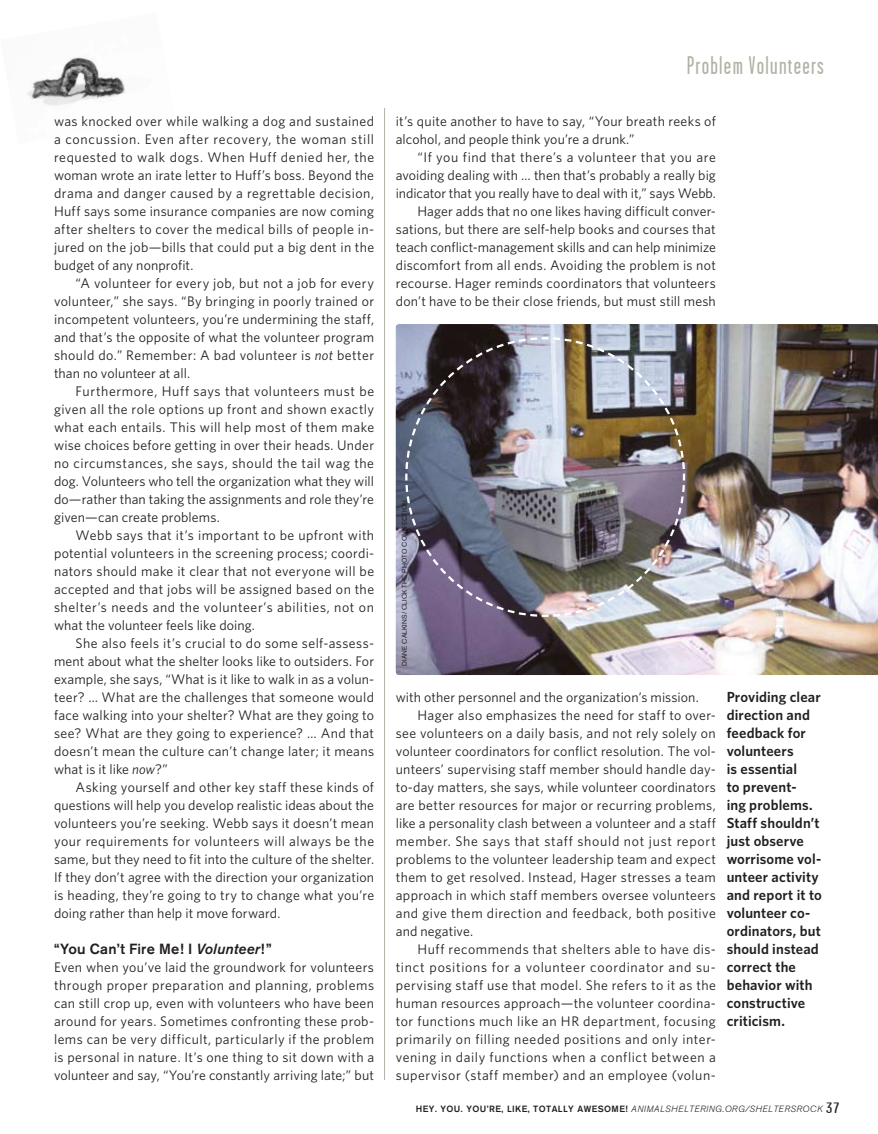
<style>
.page{position:relative;width:878px;height:1134px;background:#fff}
.page>*{position:absolute;margin:0;border:0;box-sizing:border-box;transform-origin:0 0}
.t1{font:25.5px "Garage Gothic";letter-spacing:.05em;color:#b2b1a5}
.t2{font:600 14.7px/18px "Whitney";letter-spacing:.01em;color:#231f20}
.t3{font:500 14.7px "Akzidenz Grotesk BE";letter-spacing:.015em;color:#231f20}
.t4{font:13.8px/18px "Whitney";letter-spacing:.02em;color:#231f20;text-align:justify}
.t5{font:13.8px "Whitney";letter-spacing:.04em;color:#231f20}
.t6{font:13.8px "Whitney";letter-spacing:.05em;color:#231f20}
.t7{font:500 9px "Akzidenz Grotesk BE";letter-spacing:.05em;color:#231f20}
.t8{font:6.75px "Akzidenz Grotesk BE";letter-spacing:.035em;color:#231f20}
.s1{font-style:italic}
.s2{font-weight:300;font-style:italic}
.s3{font-family:"Garage Gothic";font-weight:400;font-size:15px}
</style>
<div class="page">
<img style="left:27px;top:57px;width:98px;height:49px">
<hr style="left:384px;top:108px;width:1px;height:972px;background:#b2b1a5">
<img style="left:396px;top:324px;width:482px;height:351px">
<img style="left:404px;top:336px;width:282px;height:282px">
<p class="t4" style="left:54px;top:112px;width:322px">was knocked over while walking a dog and sustained a concussion. Even after recovery, the woman still requested to walk dogs. When Huff denied her, the woman wrote an irate letter to Huff’s boss. Beyond the drama and danger caused by a regrettable decision, Huff says some insurance companies are now coming after shelters to cover the medical bills of people in&shy;jured on the job—bills that could put a big dent in the budget of any nonprofit.</p>
<p class="t4" style="left:54px;top:274px;width:321px;text-indent:22px">“A volunteer for every job, but not a job for every volunteer,” she says. “By bringing in poorly trained or incompetent volunteers, you’re undermining the staff, and that’s the opposite of what the volunteer program should do.” Remember: A bad volunteer is <span class="s1">not</span> better than no volunteer at all.</p>
<p class="t4" style="left:54px;top:382px;width:321px;text-indent:22px">Furthermore, Huff says that volunteers must be given all the role options up front and shown exactly what each entails. This will help most of them make wise choices before getting in over their heads. Under no circumstances, she says, should the tail wag the dog. Volunteers who tell the organization what they will do—rather than taking the assignments and role they’re given—can create problems.</p>
<p class="t4" style="left:54px;top:526px;width:322px;text-indent:22px">Webb says that it’s important to be upfront with potential volunteers in the screening process; coordi&shy;nators should make it clear that not everyone will be accepted and that jobs will be assigned based on the shelter’s needs and the volunteer’s abilities, not on what the volunteer feels like doing.</p>
<p class="t4" style="left:54px;top:634px;width:321px;text-indent:22px">She also feels it’s crucial to do some self-assess&shy;ment about what the shelter looks like to outsiders. For example, she says, “What is it like to walk in as a volun&shy;teer? … What are the challenges that someone would face walking into your shelter? What are they going to see? What are they going to experience? … And that doesn’t mean the culture can’t change later; it means what is it like <span class="s1">now</span>?”</p>
<p class="t4" style="left:54px;top:778px;width:321px;text-indent:22px">Asking yourself and other key staff these kinds of questions will help you develop realistic ideas about the volunteers you’re seeking. Webb says it doesn’t mean your requirements for volunteers will always be the same, but they need to fit into the culture of the shelter.<br>If they don’t agree with the direction your organization is heading, they’re going to try to change what you’re doing rather than help it move forward.</p>
<p class="t3" style="left:54px;top:940px;width:219px">“You Can’t Fire Me! I <span class="s1">Volunteer</span>!”</p>
<p class="t4" style="left:54px;top:958px;width:321px">Even when you’ve laid the groundwork for volunteers through proper preparation and planning, problems can still crop up, even with volunteers who have been around for years. Sometimes confronting these prob&shy;lems can be very difficult, particularly if the problem is personal in nature. It’s one thing to sit down with a volunteer and say, “You’re constantly arriving late;” but</p>
<h1 class="t1" style="left:686px;top:52px;width:139px">Problem Volunteers</h1>
<p class="t4" style="left:396px;top:112px;width:321px">it’s quite another to have to say, “Your breath reeks of alcohol, and people think you’re a drunk.”</p>
<p class="t4" style="left:396px;top:148px;width:322px;text-align:right">“If you find that there’s a volunteer that you are avoiding dealing with … then that’s probably a really big indicator that you really have to deal with it,” says Webb.<br>Hager adds that no one likes having difficult conver&shy;sations, but there are self-help books and courses that teach conflict-management skills and can help minimize discomfort from all ends. Avoiding the problem is not recourse. Hager reminds coordinators that volunteers don’t have to be their close friends, but must still mesh</p>
<p class="t8" style="left:400px;top:666px;width:168px;rotate:-90deg">Diane Calkins/ Click the Photo Connection</p>
<p class="t4" style="left:396px;top:688px;width:304px">with other personnel and the organization’s mission.</p>
<p class="t4" style="left:417px;top:706px;width:300px">Hager also emphasizes the need for staff to over-</p>
<p class="t4" style="left:396px;top:724px;width:321px">see volunteers on a daily basis, and not rely solely on</p>
<p class="t4" style="left:396px;top:742px;width:321px">volunteer coordinators for conflict resolution. The vol-</p>
<p class="t4" style="left:396px;top:760px;width:321px">unteers’ supervising staff member should handle day-</p>
<p class="t4" style="left:396px;top:778px;width:321px">to-day matters, she says, while volunteer coordinators</p>
<p class="t4" style="left:396px;top:796px;width:321px">are better resources for major or recurring problems,</p>
<p class="t4" style="left:396px;top:814px;width:321px">like a personality clash between a volunteer and a staff</p>
<p class="t6" style="left:396px;top:833px;width:321px">member. She says that staff should not just report</p>
<p class="t4" style="left:396px;top:850px;width:321px">problems to the volunteer leadership team and expect</p>
<p class="t4" style="left:396px;top:868px;width:321px">them to get resolved. Instead, Hager stresses a team</p>
<p class="t4" style="left:396px;top:886px;width:321px">approach in which staff members oversee volunteers</p>
<p class="t4" style="left:396px;top:904px;width:321px">and give them direction and feedback, both positive</p>
<p class="t4" style="left:396px;top:922px;width:79px">and negative.</p>
<p class="t4" style="left:417px;top:940px;width:300px">Huff recommends that shelters able to have dis-</p>
<p class="t6" style="left:396px;top:959px;width:321px">tinct positions for a volunteer coordinator and su-</p>
<p class="t4" style="left:396px;top:976px;width:321px">pervising staff use that model. She refers to it as the</p>
<p class="t4" style="left:396px;top:994px;width:321px">human resources approach—the volunteer coordina-</p>
<p class="t4" style="left:396px;top:1012px;width:321px">tor functions much like an HR department, focusing</p>
<p class="t5" style="left:396px;top:1031px;width:321px">primarily on filling needed positions and only inter-</p>
<p class="t5" style="left:396px;top:1049px;width:321px">vening in daily functions when a conflict between a</p>
<p class="t4" style="left:396px;top:1066px;width:321px">supervisor (staff member) and an employee (volun-</p>
<p class="t2" style="left:726px;top:688px;width:97px">Providing clear direction and feedback for volunteers<br>is essential<br>to prevent-<br>ing problems.<br>Staff shouldn’t just observe worrisome vol&shy;unteer activity and report it to volunteer co&shy;ordinators, but should instead correct the behavior with constructive criticism.</p>
<p class="t7" style="left:416px;top:1103px;width:425px">HEY. YOU. YOU’RE, LI KE, TOTALLY AWESOME! <span class="s2">ANIMALSHELTERING.ORG/SHELTERSROCK</span> <span class="s3">37</span></p>
</div>
